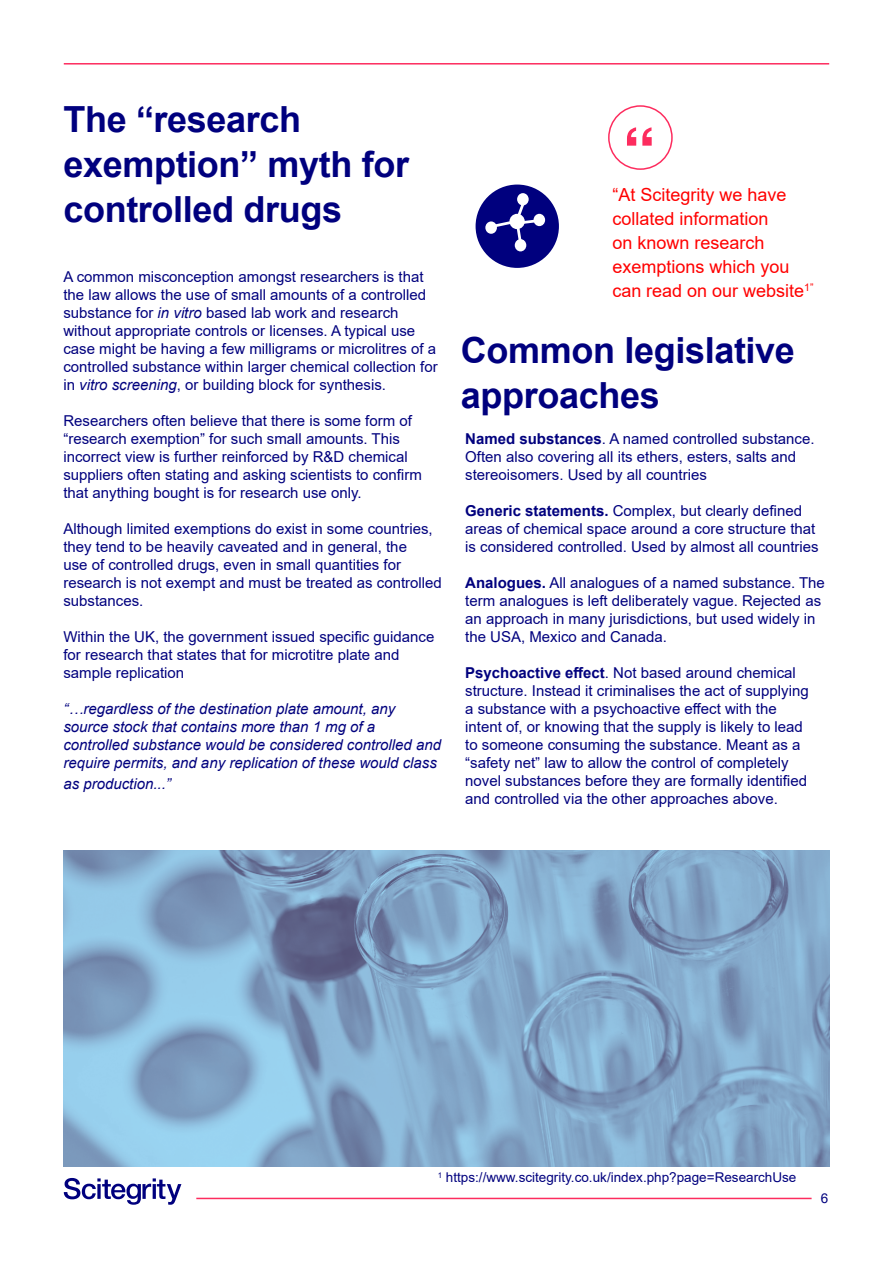
<style>
.page{position:relative;width:893px;height:1263px;background:#fff}
.page>*{position:absolute;margin:0;border:0;box-sizing:border-box;transform-origin:0 0}
.t1{font:700 36px/45px "Arial";letter-spacing:-.01em;color:#00007e}
.t2{font:18px/24px "Arial";color:#f00}
.t3{font:15px/18px "Arial";color:#00007e}
.t4{font:italic 15px/18px "Arial";color:#00007e}
.t5{font:13.5px "Arial";color:#00007e}
.s1{font-style:italic}
.s2{font-weight:700}
</style>
<div class="page">
<svg style="left:64px;top:1178px;width:117px;height:27px"></svg>
<hr style="left:64px;top:63px;width:765px;height:2px;background:#fd2c5e">
<hr style="left:196px;top:1198px;width:616px;height:1px;background:#fd2c5e">
<img style="left:64px;top:850px;width:765px;height:316px">
<div style="left:476px;top:185px;width:83px;height:83px;background:#00007e;border-radius:50%"></div>
<svg style="left:517px;top:193px;width:12px;height:12px"></svg>
<div style="left:534px;top:214px;width:11px;height:12px;background:#fff;border-radius:50%"></div>
<div style="left:515px;top:239px;width:11px;height:12px;background:#fff;border-radius:50%"></div>
<svg style="left:485px;top:221px;width:12px;height:13px"></svg>
<svg style="left:488px;top:197px;width:52px;height:50px"></svg>
<div style="left:608px;top:105px;width:65px;height:65px;border:2px solid #fd2c5e;border-radius:50%"></div>
<svg style="left:627px;top:127px;width:25px;height:19px"></svg>
<p class="t1" style="left:63px;top:97px;width:347px">The “research exemption” myth for controlled drugs</p>
<p class="t3" style="left:63px;top:268px;width:376px">A common misconception amongst researchers is that the law allows the use of small amounts of a controlled substance for <span class="s1">in vitro</span> based lab work and research without appropriate controls or licenses. A typical use case might be having a few milligrams or microlitres of a controlled substance within larger chemical collection for in <span class="s1">vitro screening</span>, or building block for synthesis.</p>
<p class="t3" style="left:63px;top:412px;width:360px">Researchers often believe that there is some form of “research exemption” for such small amounts. This incorrect view is further reinforced by R&amp;D chemical suppliers often stating and asking scientists to confirm that anything bought is for research use only.</p>
<p class="t3" style="left:63px;top:520px;width:380px">Although limited exemptions do exist in some countries, they tend to be heavily caveated and in general, the<br>use of controlled drugs, even in small quantities for research is not exempt and must be treated as controlled substances.</p>
<p class="t3" style="left:63px;top:628px;width:372px">Within the UK, the government issued specific guidance for research that states that for microtitre plate and sample replication</p>
<p class="t4" style="left:63px;top:700px;width:379px">“…regardless of the destination plate amount, any source stock that contains more than 1 mg of a controlled substance would be considered controlled and require permits, and any replication of these would class</p>
<p class="t4" style="left:63px;top:775px;width:109px">as production...”</p>
<p class="t2" style="left:612px;top:183px;width:203px">“At Scitegrity we have collated information<br>on known research exemptions which you can read on our website<sup>1”</sup></p>
<p class="t1" style="left:461px;top:328px;width:335px">Common legislative approaches</p>
<p class="t3" style="left:465px;top:430px;width:351px"><span class="s2">Named substances</span>. A named controlled substance.<br>Often also covering all its ethers, esters, salts and stereoisomers. Used by all countries</p>
<p class="t3" style="left:465px;top:502px;width:355px"><span class="s2">Generic statements.</span> Complex, but clearly defined areas of chemical space around a core structure that is considered controlled. Used by almost all countries</p>
<p class="t3" style="left:465px;top:574px;width:361px"><span class="s2">Analogues.</span> All analogues of a named substance. The term analogues is left deliberately vague. Rejected as an approach in many jurisdictions, but used widely in the USA, Mexico and Canada.</p>
<p class="t3" style="left:465px;top:664px;width:345px"><span class="s2">Psychoactive effect</span>. Not based around chemical structure. Instead it criminalises the act of supplying a substance with a psychoactive effect with the intent of, or knowing that the supply is likely to lead to someone consuming the substance. Meant as a “safety net” law to allow the control of completely novel substances before they are formally identified and controlled via the other approaches above.</p>
<p class="t5" style="left:438px;top:1168px;width:360px"><sup>1</sup> https://www.scitegrity.co.uk/index.php?page=ResearchUse</p>
<p class="t5" style="left:821px;top:1189px;width:9px">6</p>
</div>
